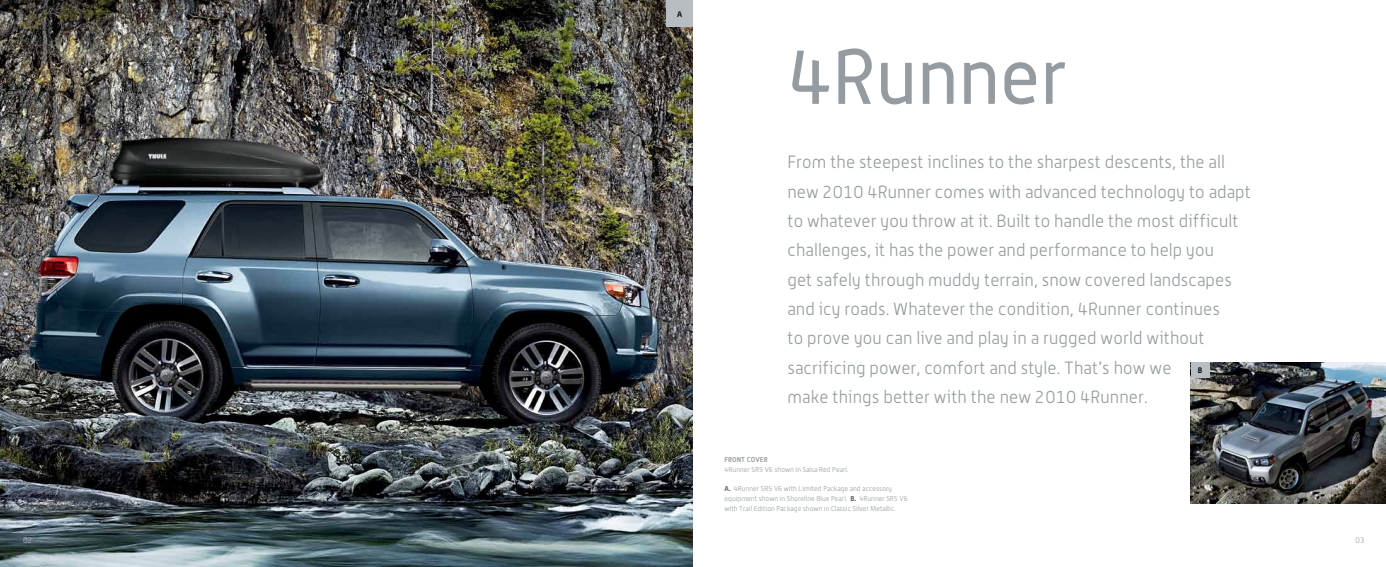
<style>
.page{position:relative;width:1386px;height:567px;background:#fff}
.page>*{position:absolute;margin:0;border:0;box-sizing:border-box;transform-origin:0 0}
.t1{font:77px "Alwyn";color:#949ca1}
.t2{font:300 17.5px/29.3px "Alwyn";letter-spacing:.005em;color:#949ca1}
.t3{font:700 7.88px "Alwyn";color:#000}
.t4{font:300 7.88px "Alwyn";color:#949ca1}
.t5{font:300 7.88px "Alwyn";color:#b8bdc1}
.t6{font:300 7px/9.6px "Alwyn";letter-spacing:.005em;color:#949ca1}
.t7{font:700 7px "Alwyn";letter-spacing:.005em;color:#949ca1}
.s1{font-weight:700;color:#58595b}
</style>
<div class="page">
<img style="left:1191px;top:362px;width:195px;height:142px">
<img style="left:0;top:0;width:693px;height:567px">
<div style="left:1191px;top:362px;width:19px;height:16px;background:#b8bdc1"></div>
<div style="left:667px;top:0;width:26px;height:26px;background:#b8bdc1"></div>
<p class="t5" style="left:23px;top:536px;width:11px">02</p>
<p class="t3" style="left:677px;top:9px;width:7px">A</p>
<h1 class="t1" style="left:787px;top:31px;width:281px">4Runner</h1>
<p class="t2" style="left:788px;top:147px;width:465px">From the steepest inclines to the sharpest descents, the all new 2010 4Runner comes with advanced technology to adapt to whatever you throw at it. Built to handle the most difficult challenges, it has the power and performance to help you<br>get safely through muddy terrain, snow covered landscapes and icy roads. Whatever the condition, 4Runner continues<br>to prove you can live and play in a rugged world without sacrificing power, comfort and style. That’s how we<br>make things better with the new 2010 4Runner.</p>
<p class="t3" style="left:1198px;top:366px;width:6px">B</p>
<p class="t7" style="left:724px;top:456px;width:45px">FRONT COVER</p>
<p class="t6" style="left:724px;top:465px;width:126px">4Runner SR5 V6 shown in Salsa Red Pearl.</p>
<p class="t6" style="left:724px;top:484px;width:185px"><span class="s1">A.</span> 4Runner SR5 V6 with Limited Package and accessory equipment shown in Shoreline Blue Pearl. <span class="s1">B.</span> 4Runner SR5 V6 with Trail Edition Package shown in Classic Silver Metallic.</p>
<p class="t4" style="left:1355px;top:536px;width:11px">03</p>
</div>
